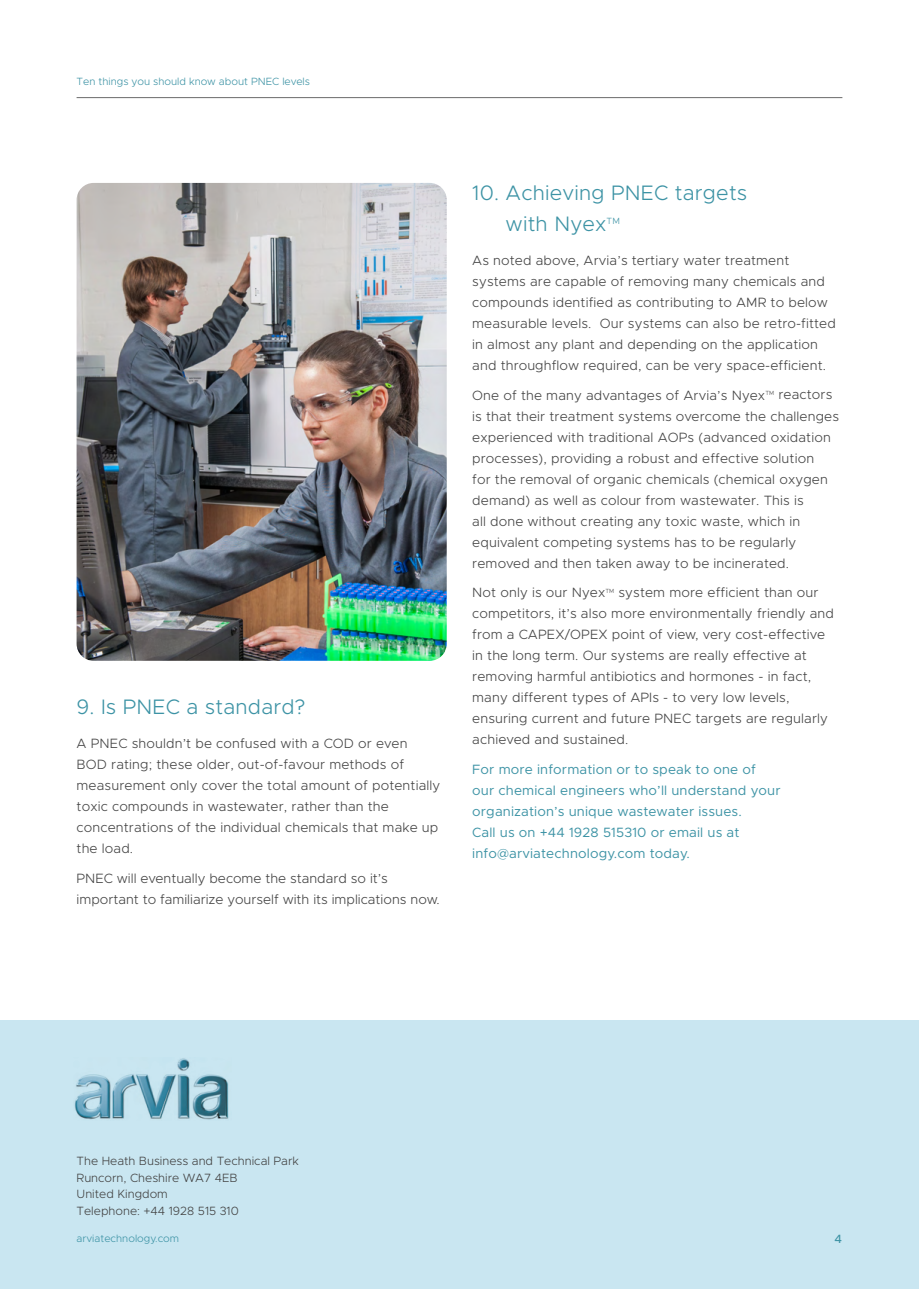
<style>
.page{position:relative;width:919px;height:1289px;background:#fff}
.page>*{position:absolute;margin:0;border:0;box-sizing:border-box;transform-origin:0 0}
.t1{font:300 21px/31.5px "Metropolis";letter-spacing:.01em;color:#3d93a5}
.Body_Text{font:300 13.5px/21px "Metropolis";letter-spacing:.01em;color:#434343}
.Bold_Coloured_Body_T{font:13.5px/21px "Metropolis";letter-spacing:.01em;color:#3d93a5}
.t2{font:300 12px "Metropolis";color:#434343}
.t3{font:500 12px "Metropolis";color:#3d93a5}
.t4{font:300 10.5px "Metropolis";color:#3d93a5}
.t5{font:300 9px "Metropolis";color:#3d93a5}
.Body_Text-2{font:300 6px "Metropolis";color:#434343}
</style>
<div class="page">
<div style="left:0;top:1020px;width:918px;height:268px;background:#c9e6f1"></div>
<img style="left:74px;top:1058px;width:155px;height:62px">
<hr style="left:77px;top:97px;width:765px;height:1px;background:#6b6b6b">
<img style="left:77px;top:183px;width:369px;height:477px">
<p class="t4" style="left:77px;top:75px;width:235px">Ten things you should know about PNEC levels</p>
<h2 class="t1" style="left:77px;top:691px;width:230px">9. Is PNEC a standard?</h2>
<p class="Body_Text" style="left:77px;top:733px;width:365px">A PNEC shouldn’t be confused with a COD or even BOD rating; these older, out-of-favour methods of measurement only cover the total amount of potentially toxic compounds in wastewater, rather than the concentrations of the individual chemicals that make up the load.</p>
<p class="Body_Text" style="left:77px;top:867px;width:364px">PNEC will eventually become the standard so it’s important to familiarize yourself with its implications now.</p>
<h2 class="t1" style="left:505px;top:177px;width:243px;text-indent:-33px">10. Achieving PNEC targets with Nyex</h2>
<h2 class="t5" style="left:606px;top:215px;width:15px">TM</h2>
<p class="Body_Text" style="left:472px;top:250px;width:365px">As noted above, Arvia’s tertiary water treatment systems are capable of removing many chemicals and compounds identified as contributing to AMR to below measurable levels. Our systems can also be retro-fitted in almost any plant and depending on the application and throughflow required, can be very space-efficient.</p>
<p class="Body_Text" style="left:472px;top:384px;width:294px">One of the many advantages of Arvia’s Nyex</p>
<p class="Body_Text-2" style="left:765px;top:389px;width:10px">TM</p>
<p class="Body_Text" style="left:472px;top:384px;width:368px;text-indent:306px">reactors is that their treatment systems overcome the challenges experienced with traditional AOPs (advanced oxidation processes), providing a robust and effective solution<br>for the removal of organic chemicals (chemical oxygen demand) as well as colour from wastewater. This is<br>all done without creating any toxic waste, which in equivalent competing systems has to be regularly removed and then taken away to be incinerated.</p>
<p class="Body_Text" style="left:472px;top:582px;width:134px">Not only is our Nyex</p>
<p class="Body_Text-2" style="left:605px;top:587px;width:10px">TM</p>
<p class="Body_Text" style="left:472px;top:582px;width:363px;text-indent:146px">system more efficient than our competitors, it’s also more environmentally friendly and from a CAPEX/OPEX point of view, very cost-effective in the long term. Our systems are really effective at removing harmful antibiotics and hormones - in fact, many different types of APIs - to very low levels, ensuring current and future PNEC targets are regularly achieved and sustained.</p>
<p class="Bold_Coloured_Body_T" style="left:472px;top:758px;width:310px">For more information or to speak to one of our chemical engineers who’ll understand your organization’s unique wastewater issues.<br>Call us on +44 1928 515310 or email us at info@arviatechnology.com today.</p>
<p class="t2" style="left:77px;top:1153px;width:224px">The Heath Business and Technical Park</p>
<p class="t2" style="left:77px;top:1170px;width:162px">Runcorn, Cheshire WA7 4EB</p>
<p class="t2" style="left:77px;top:1186px;width:93px">United Kingdom</p>
<p class="t2" style="left:77px;top:1203px;width:164px">Telephone: +44 1928 515 310</p>
<p class="t4" style="left:77px;top:1231px;width:104px">arviatechnology.com</p>
<h2 class="t3" style="left:834px;top:1231px;width:9px">4</h2>
</div>
